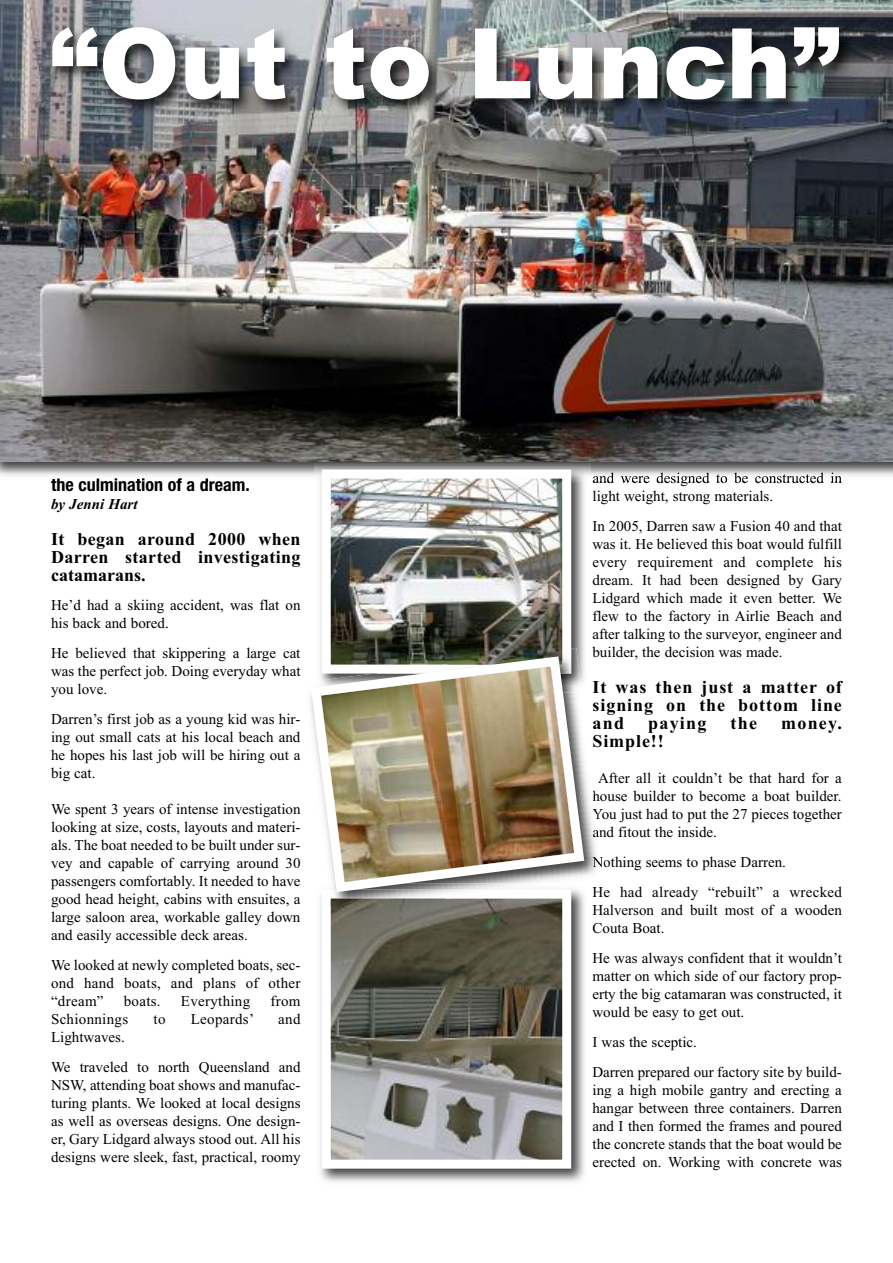
<style>
.page{position:relative;width:893px;height:1263px;background:#fff}
.page>*{position:absolute;margin:0;border:0;box-sizing:border-box;transform-origin:0 0}
.t1{font:900 97.5px "Arial";color:#fff}
.t2{font:700 18px/18px "Times New Roman";letter-spacing:.05em;color:#000;text-align:justify}
.t3{font:700 condensed 18px "Helvetica Neue";color:#000}
.t4{font:15px/18px "Times New Roman";color:#000;text-align:justify}
.t5{font:15px/30px "Times New Roman";letter-spacing:.02em;color:#000}
.t6{font:italic 700 15px "Times New Roman";color:#000}
</style>
<div class="page">
<img style="left:0;top:461px;width:893px;height:20px">
<img style="left:51px;top:478px;width:84px;height:3px">
<img style="left:593px;top:473px;width:71px;height:8px">
<img style="left:0;top:0;width:893px;height:461px">
<img style="left:0;top:12px;width:893px;height:162px">
<img style="left:315px;top:463px;width:276px;height:188px">
<img style="left:332px;top:480px;width:229px;height:168px">
<div style="left:322px;top:470px;width:249px;height:204px;border:9px solid #fff"></div>
<img style="left:320px;top:897px;width:265px;height:285px">
<img style="left:332px;top:900px;width:229px;height:259px">
<div style="left:322px;top:890px;width:249px;height:279px;border:9px solid #fff"></div>
<img style="left:589px;top:790px;width:12px;height:84px">
<svg style="left:593px;top:791px;width:3px;height:10px"></svg>
<svg style="left:593px;top:809px;width:5px;height:11px"></svg>
<svg style="left:593px;top:829px;width:7px;height:8px"></svg>
<svg style="left:592px;top:857px;width:12px;height:11px"></svg>
<img style="left:374px;top:648px;width:197px;height:3px">
<img style="left:445px;top:650px;width:117px;height:1px">
<img style="left:329px;top:897px;width:190px;height:8px">
<img style="left:331px;top:899px;width:117px;height:14px">
<img style="left:310px;top:651px;width:279px;height:246px">
<h1 class="t1" style="left:50px;top:8px;width:792px">“Out to Lunch”</h1>
<p class="t3" style="left:51px;top:474px;width:200px">the culmination of a dream.</p>
<p class="t6" style="left:51px;top:495px;width:88px">by Jenni Hart</p>
<p class="t2" style="left:51px;top:530px;width:251px">It began around 2000 when Darren started investigating catamarans.</p>
<p class="t4" style="left:51px;top:596px;width:251px">He’d had a skiing accident, was flat on his back and bored.</p>
<p class="t4" style="left:51px;top:644px;width:251px">He believed that skippering a large cat was the perfect job. Doing everyday what you love.</p>
<p class="t4" style="left:51px;top:710px;width:251px">Darren’s first job as a young kid was hir&shy;ing out small cats at his local beach and he hopes his last job will be hiring out a big cat.</p>
<p class="t4" style="left:51px;top:800px;width:251px">We spent 3 years of intense investigation looking at size, costs, layouts and materi&shy;als. The boat needed to be built under sur&shy;vey and capable of carrying around 30 passengers comfortably. It needed to have good head height, cabins with ensuites, a large saloon area, workable galley down and easily accessible deck areas.</p>
<p class="t4" style="left:51px;top:956px;width:251px">We looked at newly completed boats, sec&shy;ond hand boats, and plans of other “dream”</p>
<p class="t4" style="left:124px;top:992px;width:38px">boats.</p>
<p class="t5" style="left:181px;top:986px;width:71px">Everything</p>
<p class="t4" style="left:270px;top:992px;width:32px">from</p>
<p class="t5" style="left:51px;top:1004px;width:79px">Schionnings</p>
<p class="t4" style="left:154px;top:1010px;width:13px">to</p>
<p class="t5" style="left:191px;top:1004px;width:65px">Leopards’</p>
<p class="t4" style="left:278px;top:1010px;width:24px">and</p>
<p class="t4" style="left:51px;top:1022px;width:251px;line-height:30px">Lightwaves.<br>We traveled to north Queensland and</p>
<p class="t4" style="left:51px;top:1076px;width:251px">NSW, attending boat shows and manufac&shy;turing plants. We looked at local designs as well as overseas designs. One design&shy;er, Gary Lidgard always stood out. All his designs were sleek, fast, practical, roomy</p>
<p class="t4" style="left:592px;top:469px;width:251px">and were designed to be constructed in light weight, strong materials.</p>
<p class="t4" style="left:592px;top:517px;width:251px">In 2005, Darren saw a Fusion 40 and that was it. He believed this boat would fulfill every requirement and complete his dream. It had been designed by Gary Lidgard which made it even better. We flew to the factory in Airlie Beach and after talking to the surveyor, engineer and builder, the decision was made.</p>
<p class="t2" style="left:592px;top:678px;width:251px">It was then just a matter of signing on the bottom line and</p>
<p class="t2" style="left:648px;top:714px;width:60px">paying</p>
<p class="t2" style="left:730px;top:714px;width:28px">the</p>
<p class="t2" style="left:781px;top:714px;width:62px">money.</p>
<p class="t2" style="left:592px;top:732px;width:73px">Simple!!</p>
<p class="t4" style="left:592px;top:769px;width:251px;text-indent:6px">After all it couldn’t be that hard for a house builder to become a boat builder.<br>You just had to put the 27 pieces together and fitout the inside.</p>
<p class="t5" style="left:592px;top:847px;width:251px">Nothing seems to phase Darren.<br>He had already “rebuilt” a wrecked</p>
<p class="t4" style="left:592px;top:901px;width:251px">Halverson and built most of a wooden<br>Couta Boat.</p>
<p class="t4" style="left:592px;top:949px;width:251px">He was always confident that it wouldn’t matter on which side of our factory prop&shy;erty the big catamaran was constructed, it would be easy to get out.</p>
<p class="t4" style="left:592px;top:1027px;width:251px;line-height:30px">I was the sceptic.<br>Darren prepared our factory site by build-</p>
<p class="t4" style="left:592px;top:1081px;width:251px">ing a high mobile gantry and erecting a hangar between three containers. Darren and I then formed the frames and poured the concrete stands that the boat would be erected on. Working with concrete was</p>
</div>
